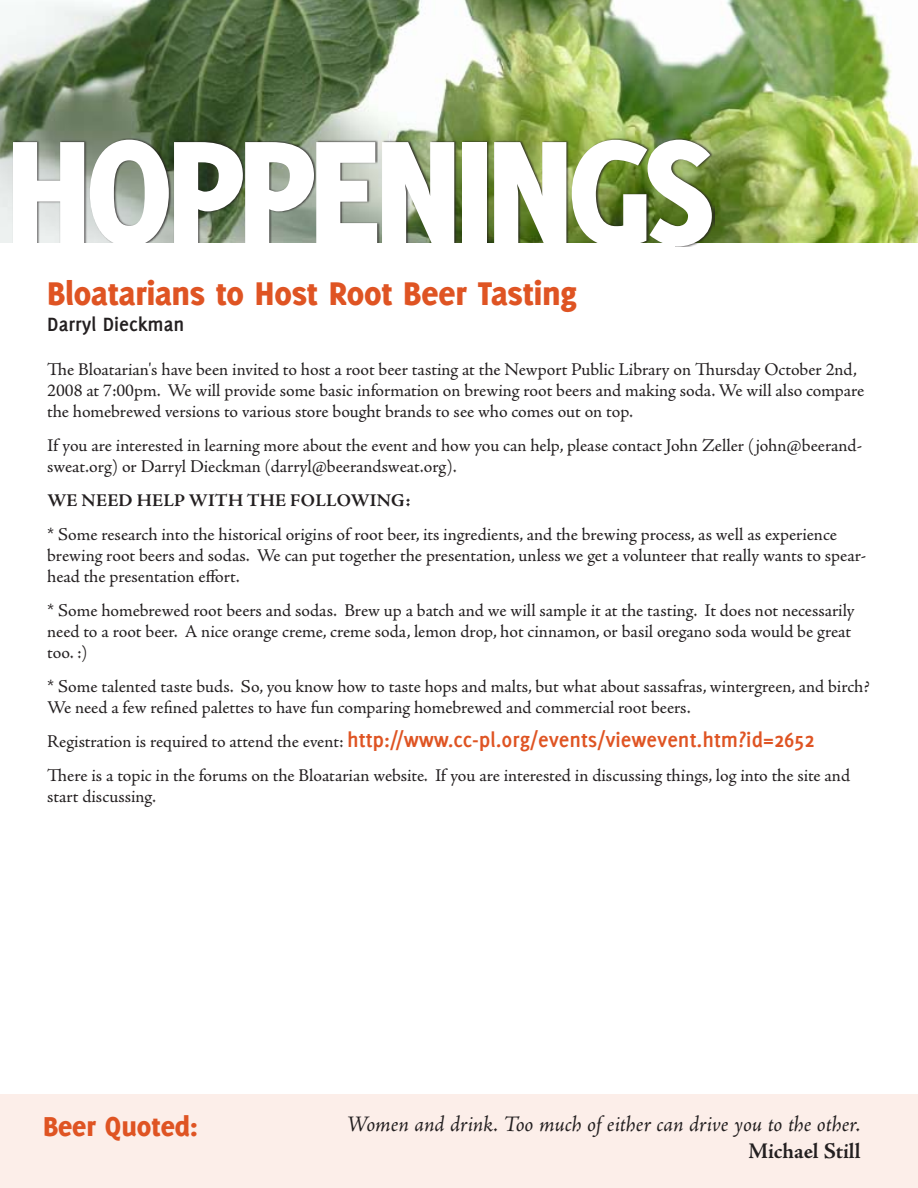
<style>
.page{position:relative;width:918px;height:1188px;background:#fff}
.page>*{position:absolute;margin:0;border:0;box-sizing:border-box;transform-origin:0 0}
.t1{font:800 162px "Delicious";letter-spacing:-.05em;color:#fff}
.t2{font:800 36px "Delicious";letter-spacing:-.005em;color:#df5423}
.t3{font:800 30px "Delicious";color:#df5423}
.t4{font:700 22.5px "Delicious";color:#df5423}
.t5{font:italic 22.5px "Adobe Jenson Pro";letter-spacing:-.005em;color:#231f20}
.t6{font:700 22.5px "Adobe Jenson Pro";letter-spacing:-.005em;color:#231f20}
.t7{font:700 21px "Delicious";color:#231f20}
.t8{font:18px/21px "Adobe Jenson Pro";letter-spacing:-.005em;color:#231f20}
.t9{font:700 18px "Adobe Jenson Pro";letter-spacing:.015em;color:#231f20}
.s1{font-family:"Adobe Jenson Pro";font-weight:400;font-size:18px;color:#231f20}
</style>
<div class="page">
<img style="left:0;top:0;width:918px;height:243px">
<div style="left:12px;top:137px;width:703px;height:110px;background:#231f20;opacity:.75"></div>
<div style="left:1px;top:243px;width:674px;height:11px;background:#fff"></div>
<div style="left:0;top:1095px;width:918px;height:93px;background:#fceee9"></div>
<h1 class="t1" style="left:4px;top:97px;width:711px">HOPPENINGS</h1>
<h2 class="t2" style="left:47px;top:273px;width:531px">Bloatarians to Host Root Beer Tasting</h2>
<p class="t7" style="left:47px;top:312px;width:139px">Darryl Dieckman</p>
<p class="t8" style="left:47px;top:360px;width:819px">The Bloatarian's have been invited to host a root beer tasting at the Newport Public Library on Thursday October 2nd,<br>2008 at 7:00pm. We will provide some basic information on brewing root beers and making soda. We will also compare the homebrewed versions to various store bought brands to see who comes out on top.</p>
<p class="t8" style="left:47px;top:436px;width:817px">If you are interested in learning more about the event and how you can help, please contact John Zeller (john@beerand&shy;sweat.org) or Darryl Dieckman (darryl@beerandsweat.org).</p>
<p class="t9" style="left:47px;top:490px;width:62px">WE NEED</p>
<p class="t9" style="left:137px;top:490px;width:67px">HELPWITH</p>
<p class="t9" style="left:247px;top:490px;width:14px">THE</p>
<p class="t9" style="left:290px;top:490px;width:61px">FOLLOWI</p>
<p class="t9" style="left:377px;top:490px;width:35px">NG:</p>
<p class="t8" style="left:47px;top:525px;width:821px">* Some research into the historical origins of root beer, its ingredients, and the brewing process, as well as experience brewing root beers and sodas. We can put together the presentation, unless we get a volunteer that really wants to spear&shy;head the presentation effort.</p>
<p class="t8" style="left:47px;top:600px;width:809px">* Some homebrewed root beers and sodas. Brew up a batch and we will sample it at the tasting. It does not necessarily need to a root beer. A nice orange creme, creme soda, lemon drop, hot cinnamon, or basil oregano soda would be great too. :)</p>
<p class="t8" style="left:47px;top:676px;width:824px">* Some talented taste buds. So, you know how to taste hops and malts, but what about sassafras, wintergreen, and birch?<br>We need a few refined palettes to have fun comparing homebrewed and commercial root beers.</p>
<p class="t4" style="left:47px;top:727px;width:769px"><span class="s1">Registration is required to attend the event:</span> http://www.cc-pl.org/events/viewevent.htm?id=2652</p>
<p class="t8" style="left:47px;top:765px;width:804px">There is a topic in the forums on the Bloatarian website. If you are interested in discussing things, log into the site and start discussing.</p>
<h3 class="t3" style="left:43px;top:1109px;width:156px">Beer Quoted:</h3>
<p class="t5" style="left:347px;top:1111px;width:515px">Women and drink. Too much of either can drive you to the other.</p>
<p class="t6" style="left:749px;top:1138px;width:113px">MICHAEL STILL</p>
</div>
